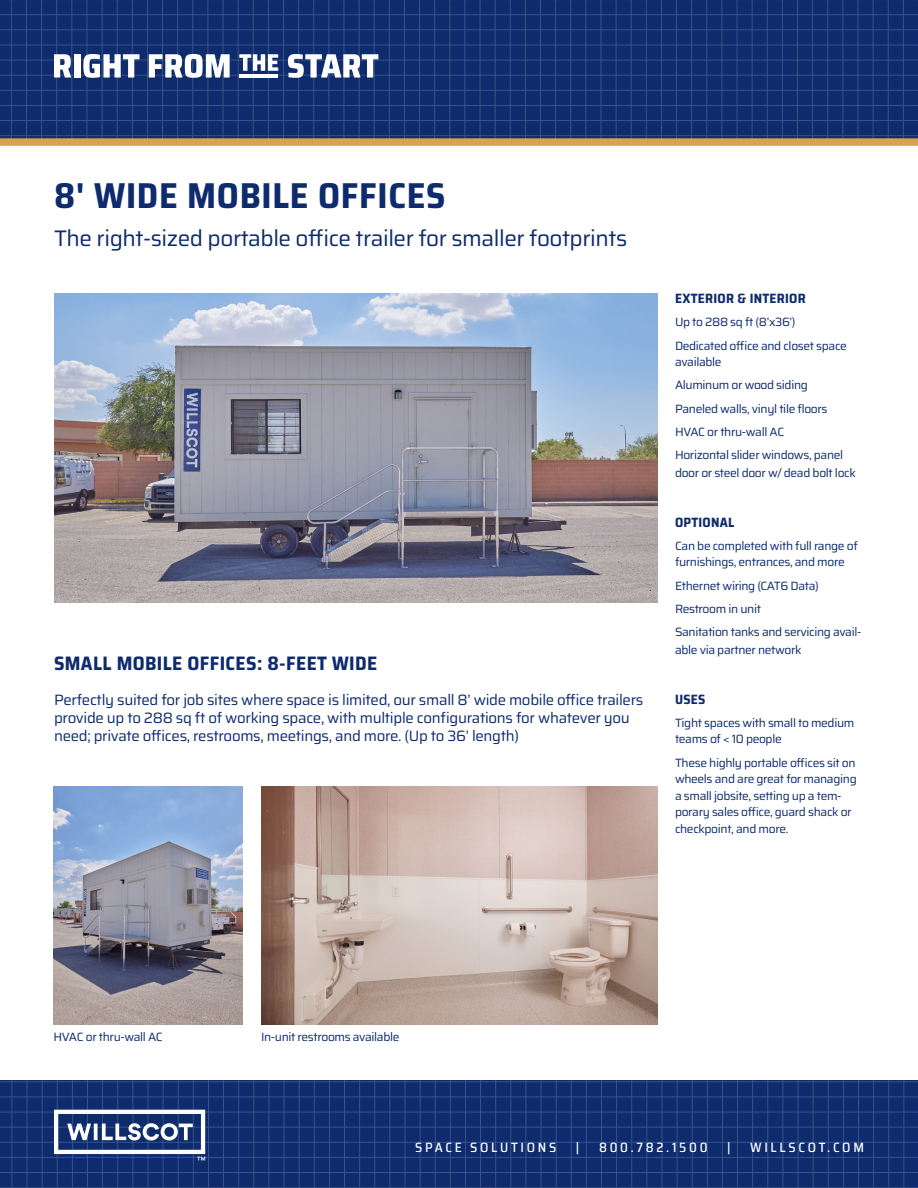
<style>
.page{position:relative;width:918px;height:1188px;background:#fff}
.page>*{position:absolute;margin:0;border:0;box-sizing:border-box;transform-origin:0 0}
.t1{font:700 semi-condensed 36px "Saira";letter-spacing:.02em;color:#0d2b6d}
.t2{font:22.5px "Saira";letter-spacing:-.02em;color:#0d2b6d}
.t3{font:700 semi-condensed 19.5px "Saira";letter-spacing:.02em;color:#0d2b6d}
.t4{font:15px/18px "Saira";letter-spacing:-.02em;color:#0d2b6d}
.t5{font:500 semi-condensed 13.5px "Saira";letter-spacing:.2em;color:#fff}
.t6{font:700 semi-condensed 13.5px "Saira";letter-spacing:.02em;color:#0d2b6d}
.t7{font:12px/16.5px "Saira";letter-spacing:-.03em;color:#0d2b6d}
</style>
<div class="page">
<svg style="left:0;top:0;width:918px;height:138px;background:#122f70"></svg>
<svg style="left:54px;top:54px;width:17px;height:24px"></svg>
<div style="left:74px;top:54px;width:6px;height:24px;background:#fff"></div>
<svg style="left:83px;top:54px;width:57px;height:24px"></svg>
<svg style="left:149px;top:54px;width:81px;height:24px"></svg>
<svg style="left:239px;top:54px;width:39px;height:17px"></svg>
<svg style="left:288px;top:54px;width:90px;height:24px"></svg>
<hr style="left:239px;top:74px;width:39px;height:4px;background:#fff">
<div style="left:0;top:138px;width:918px;height:8px;background:#d7a44c"></div>
<svg style="left:0;top:1080px;width:918px;height:108px;background:#123070"></svg>
<svg style="left:54px;top:1110px;width:151px;height:51px"></svg>
<img style="left:54px;top:294px;width:603px;height:309px">
<img style="left:54px;top:787px;width:189px;height:237px">
<img style="left:261px;top:787px;width:396px;height:237px">
<p class="t1" style="left:54px;top:168px;width:393px">8' WIDE MOBILE OFFICES</p>
<p class="t2" style="left:54px;top:220px;width:575px">The right-sized portable office trailer for smaller footprints</p>
<p class="t3" style="left:54px;top:648px;width:325px">SMALL MOBILE OFFICES: 8-FEET WIDE</p>
<p class="t4" style="left:54px;top:691px;width:591px">Perfectly suited for job sites where space is limited, our small 8’ wide mobile office trailers provide up to 288 sq ft of working space, with multiple configurations for whatever you need; private offices, restrooms, meetings, and more. (Up to 36’ length)</p>
<p class="t6" style="left:675px;top:288px;width:132px">EXTERIOR &amp; INTERIOR</p>
<p class="t7" style="left:675px;top:314px;width:122px">Up to 288 sq ft (8’x36’)</p>
<p class="t7" style="left:675px;top:337px;width:173px">Dedicated office and closet space available</p>
<p class="t7" style="left:675px;top:377px;width:134px">Aluminum or wood siding</p>
<p class="t7" style="left:675px;top:400px;width:154px">Paneled walls, vinyl tile floors</p>
<p class="t7" style="left:675px;top:423px;width:111px">HVAC or thru-wall AC</p>
<p class="t7" style="left:675px;top:446px;width:182px;line-height:18px">Horizontal slider windows, panel door or steel door w/ dead bolt lock</p>
<p class="t6" style="left:675px;top:512px;width:61px">OPTIONAL</p>
<p class="t7" style="left:675px;top:537px;width:184px">Can be completed with full range of furnishings, entrances, and more</p>
<p class="t7" style="left:675px;top:577px;width:145px">Ethernet wiring (CAT6 Data)</p>
<p class="t7" style="left:675px;top:600px;width:88px">Restroom in unit</p>
<p class="t7" style="left:675px;top:623px;width:188px;line-height:18px">Sanitation tanks and servicing avail&shy;able via partner network</p>
<p class="t6" style="left:675px;top:689px;width:32px">USES</p>
<p class="t7" style="left:675px;top:714px;width:181px">Tight spaces with small to medium teams of &lt; 10 people</p>
<p class="t7" style="left:675px;top:754px;width:183px">These highly portable offices sit on wheels and are great for managing a small jobsite, setting up a tem&shy;porary sales office, guard shack or checkpoint, and more.</p>
<p class="t7" style="left:54px;top:1028px;width:111px">HVAC or thru-wall AC</p>
<p class="t7" style="left:261px;top:1028px;width:140px">In-unit restrooms available</p>
<p class="t5" style="left:415px;top:1137px;width:143px">SPACE SOLUTIONS</p>
<p class="t5" style="left:576px;top:1137px;width:5px">|</p>
<p class="t5" style="left:599px;top:1137px;width:110px">800.782.1500</p>
<p class="t5" style="left:727px;top:1137px;width:5px">|</p>
<p class="t5" style="left:750px;top:1137px;width:115px">WILLSCOT.COM</p>
</div>
